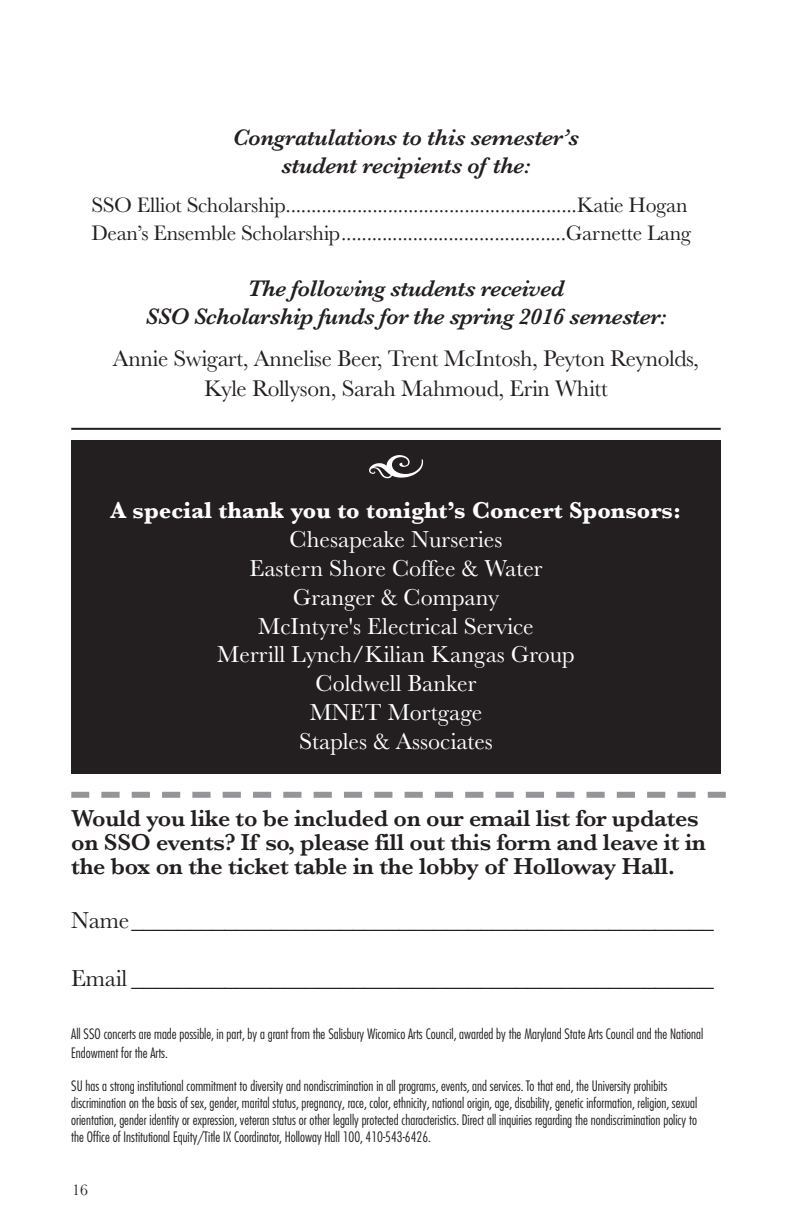
<style>
.page{position:relative;width:792px;height:1224px;background:#fff}
.page>*{position:absolute;margin:0;border:0;box-sizing:border-box;transform-origin:0 0}
.t1{font:24px/28.8px "Baskerville";color:#fff;text-align:center}
.t2{font:600 24px/24px "Baskerville";letter-spacing:-.015em;color:#231f20}
.t3{font:24px "Baskerville";letter-spacing:-.015em;color:#231f20}
.t4{font:700 24px "Baskerville";color:#fff}
.t5{font:italic 600 23.4px/28px "Baskerville";letter-spacing:-.02em;color:#231f20;text-align:center}
.t6{font:23.4px/30px "Baskerville";letter-spacing:-.015em;color:#231f20;text-align:center}
.t7{font:21.8px/28px "Baskerville";letter-spacing:-.015em;color:#231f20}
.t8{font:16px "Baskerville";color:#231f20}
.t9{font:300 condensed 14px/16.8px "Futura Com";color:#231f20}
</style>
<div class="page">
<div style="left:71px;top:440px;width:650px;height:333px;background:#231f20"></div>
<svg style="left:369px;top:455px;width:54px;height:23px"></svg>
<hr style="left:71px;top:428px;width:650px;height:2px;background:#231f20">
<svg style="left:89px;top:792px;width:619px;height:6px"></svg>
<div style="left:71px;top:792px;width:18px;height:6px;background:#939598"></div>
<div style="left:708px;top:792px;width:18px;height:6px;background:#939598"></div>
<h2 class="t5" style="left:233px;top:126px;width:348px">Congratulations to this semester’s student recipients of the:</h2>
<h3 class="t7" style="left:91px;top:193px;width:601px">SSO Elliot Scholarship.........................................................Katie Hogan<br>Dean’s Ensemble Scholarship............................................Garnette Lang</h3>
<h2 class="t5" style="left:145px;top:277px;width:523px">The following students received<br>SSO Scholarship funds for the spring 2016 semester:</h2>
<h2 class="t6" style="left:113px;top:346px;width:588px">Annie Swigart, Annelise Beer, Trent McIntosh, Peyton Reynolds,<br>Kyle Rollyson, Sarah Mahmoud, Erin Whitt</h2>
<h1 class="t4" style="left:111px;top:503px;width:572px">A special thank you to tonight’s Concert Sponsors:</h1>
<h1 class="t1" style="left:217px;top:528px;width:359px">Chesapeake Nurseries<br>Eastern Shore Coffee &amp; Water<br>Granger &amp; Company<br>McIntyre's Electrical Service<br>Merrill Lynch/Kilian Kangas Group<br>Coldwell Banker<br>MNET Mortgage<br>Staples &amp; Associates</h1>
<h1 class="t2" style="left:71px;top:809px;width:636px">Would you like to be included on our email list for updates on SSO events? If so, please fill out this form and leave it in the box on the ticket table in the lobby of Holloway Hall.</h1>
<h1 class="t3" style="left:71px;top:912px;width:644px">Name__________________________________________________</h1>
<h1 class="t3" style="left:71px;top:970px;width:644px">Email __________________________________________________</h1>
<p class="t9" style="left:71px;top:1025px;width:633px;line-height:18.2px">All SSO concerts are made possible, in part, by a grant from the Salisbury Wicomico Arts Council, awarded by the Maryland State Arts Council and the National<br>Endowment for the Arts.</p>
<p class="t9" style="left:71px;top:1078px;width:627px">SU has a strong institutional commitment to diversity and nondiscrimination in all programs, events, and services.To that end, the University prohibits discrimination on the basis of sex, gender, marital status, pregnancy, race, color, ethnicity, national origin, age, disability, genetic information, religion, sexual orientation, gender identity or expression, veteran status or other legally protected characteristics. Direct all inquiries regarding the nondiscrimination policy to the Office of Institutional Equity/Title IX Coordinator, Holloway Hall 100, 410-543-6426.</p>
<p class="t8" style="left:72px;top:1185px;width:17px">16</p>
</div>
